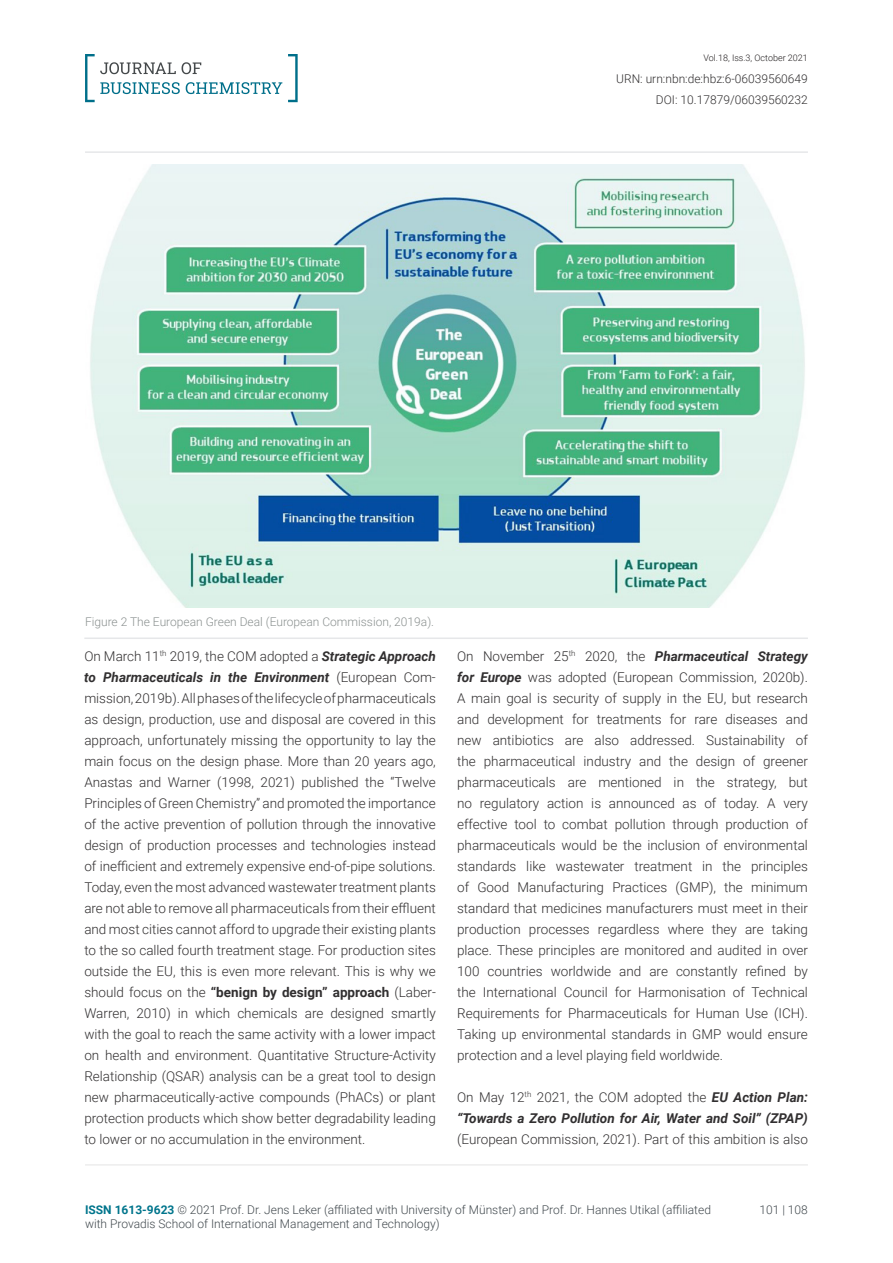
<style>
.page{position:relative;width:893px;height:1263px;background:#fff}
.page>*{position:absolute;margin:0;border:0;box-sizing:border-box;transform-origin:0 0}
.Copy-Text{font:13.5px/21px "Roboto Light 2";color:#312f30;text-align:justify}
.t1{font:300 12px/14.4px "Roboto";color:#41494e}
.t2{font:12px/21px "Roboto Light 2";color:#312f30;text-align:right}
.t3{font:12px "Roboto Light 2";color:#8b9190}
.t4{font:12px "Roboto Light 2";color:#41494e}
.t5{font:300 9px "Roboto";color:#231f20}
.s1{font-family:"Roboto";font-weight:700;font-style:italic}
.s2{font-family:"Roboto";font-weight:300}
.s3{font-family:"Roboto";font-weight:700}
.s4{font-weight:700;color:#00758c}
</style>
<div class="page">
<hr style="left:85px;top:1164px;width:723px;height:2px;background:#ededed">
<svg style="left:288px;top:54px;width:10px;height:48px"></svg>
<svg style="left:85px;top:54px;width:197px;height:48px"></svg>
<img style="left:90px;top:164px;width:715px;height:444px">
<hr style="left:84px;top:637px;width:724px;height:2px;background:#e6e7e9">
<hr style="left:85px;top:151px;width:723px;height:2px;background:#e6e7e9">
<p class="t5" style="left:703px;top:51px;width:106px">Vol.18, Iss.3, October 2021</p>
<p class="t2" style="left:616px;top:67px;width:193px">URN: urn:nbn:de:hbz:6-06039560649<br>DOI: 10.17879/06039560232</p>
<p class="t3" style="left:85px;top:613px;width:351px">Figure 2 The European Green Deal (European Commission, 2019a).</p>
<p class="Copy-Text" style="left:84px;top:645px;width:353px">On March 11<sup>th</sup> 2019, the COM adopted a <span class="s1">Strategic Approach to Pharmaceuticals in the Environment</span> (European Com&shy;mission, 2019b). All phases of the lifecycle of pharmaceuticals as design, production, use and disposal are covered in this approach, unfortunately missing the opportunity to lay the main focus on the design phase. More than 20 years ago, Anastas and Warner (1998, 2021) published the “Twelve Principles of Green Chemistry” and promoted the importance of the active prevention of pollution through the innovative design of production processes and technologies instead <span class="s2">of inefficient and extremely expensive end-of-pipe solutions.<br></span>Today, even the most advanced wastewater treatment plants <span class="s2">are not able to remove all pharmaceuticals from their effluent </span>and most cities cannot afford to upgrade their existing plants to the so called fourth treatment stage. For production sites outside the EU, this is even more relevant. This is why we should focus on the <span class="s3">“benign by design” approach</span> (<span class="s2">Laber-</span>Warren, 2010) in which chemicals are designed smartly with the goal to reach the same activity with a lower impact on health and environment. Quantitative Structure-Activity Relationship (QSAR) analysis can be a great tool to design new pharmaceutically-active compounds (PhACs) or plant protection products which show better degradability leading to lower or no accumulation in the environment.</p>
<p class="Copy-Text" style="left:457px;top:645px;width:352px">On November 25<sup>th</sup> 2020, the <span class="s1">Pharmaceutical Strategy for Europe</span> was adopted (European Commission, 2020b).<br>A main goal is security of supply in the EU, but research and development for treatments for rare diseases and new antibiotics are also addressed. Sustainability of the pharmaceutical industry and the design of greener pharmaceuticals are mentioned in the strategy, but no regulatory action is announced as of today. A very effective tool to combat pollution through production of pharmaceuticals would be the inclusion of environmental standards like wastewater treatment in the principles of Good Manufacturing Practices (GMP), the minimum standard that medicines manufacturers must meet in their production processes regardless where they are taking place. These principles are monitored and audited in over <span class="s2">100 countries worldwide and are constantly refined by </span>the International Council for Harmonisation of Technical Requirements for Pharmaceuticals for Human Use (ICH).<br>Taking up environmental standards in GMP would ensure <span class="s2">protection and a level playing field worldwide.</span></p>
<p class="Copy-Text" style="left:457px;top:1086px;width:352px">On May 12<sup>th</sup> 2021, the COM adopted the <span class="s1">EU Action Plan: “Towards a Zero Pollution for Air, Water and Soil” (ZPAP) </span>(European Commission, 2021). Part of this ambition is also</p>
<p class="t1" style="left:85px;top:1202px;width:627px"><span class="s4">ISSN 1613-9623</span> © 2021 Prof. Dr. Jens Leker (affiliated with University of Münster) and Prof. Dr. Hannes Utikal (affiliated with Provadis School of International Management and Technology)</p>
<p class="t4" style="left:759px;top:1201px;width:50px">101 | 108</p>
</div>
